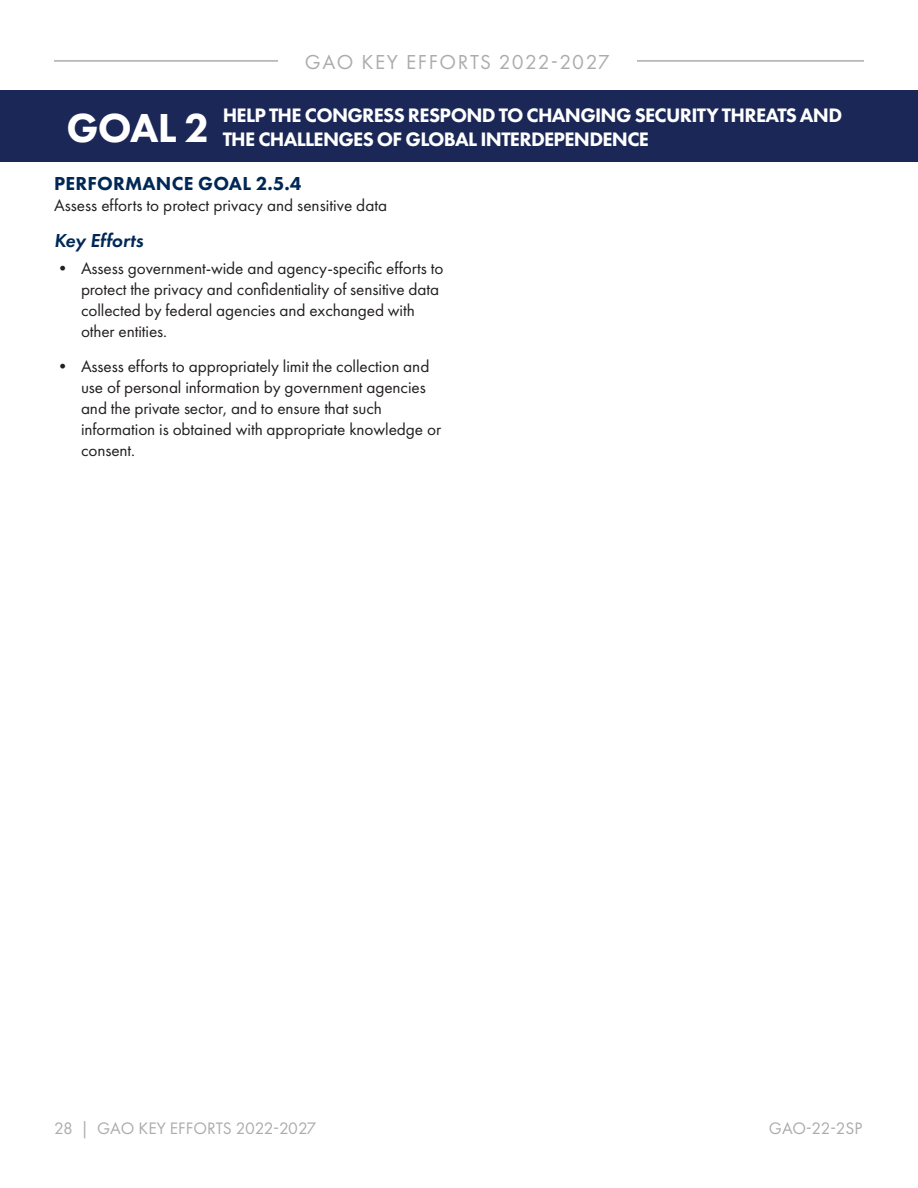
<style>
.page{position:relative;width:918px;height:1188px;background:#fff}
.page>*{position:absolute;margin:0;border:0;box-sizing:border-box;transform-origin:0 0}
.t1{font:21px "Futura PT";letter-spacing:.075em;color:#acacad}
.t2{font:800 20.25px/24px "Futura PT";letter-spacing:-.035em;color:#fff}
.PG_Title{font:800 19.5px "Futura PT";letter-spacing:.01em;color:#002856}
.Key_Efforts_Title{font:italic 600 19.5px "Futura PT";letter-spacing:-.005em;color:#002856}
.Key_Efforts_PG_Descr{font:17.25px/21px "Futura PT";letter-spacing:-.005em;color:#231f20}
.t3{font:17.25px "Futura PT";letter-spacing:-.005em;color:#acacad}
</style>
<div class="page">
<hr style="left:54px;top:60px;width:810px;height:2px;background:#acacad">
<div style="left:278px;top:48px;width:359px;height:26px;background:#fff"></div>
<div style="left:0;top:91px;width:918px;height:71px;background:#1b2756"></div>
<p class="t1" style="left:305px;top:50px;width:306px">GAO KEY EFFORTS 2022-2027</p>
<p class="t2" style="left:66px;top:103px;width:777px;text-indent:156px">HELP THE CONGRESS RESPOND TO CHANGING SECURITY THREATS AND<br><sup>GOAL</sup> <sup>2</sup> THE CHALLENGES OF GLOBAL INTERDEPENDENCE</p>
<p class="PG_Title" style="left:54px;top:172px;width:249px">PERFORMANCE GOAL 2.5.4</p>
<p class="Key_Efforts_PG_Descr" style="left:54px;top:195px;width:335px">Assess efforts to protect privacy and sensitive data</p>
<p class="Key_Efforts_Title" style="left:54px;top:228px;width:91px">Key Efforts</p>
<p class="Key_Efforts_PG_Descr" style="left:81px;top:258px;width:364px;text-indent:-27px">• Assess government-wide and agency-specific efforts to protect the privacy and confidentiality of sensitive data collected by federal agencies and exchanged with other entities.</p>
<p class="Key_Efforts_PG_Descr" style="left:81px;top:356px;width:362px;text-indent:-27px">• Assess efforts to appropriately limit the collection and use of personal information by government agencies and the private sector, and to ensure that such information is obtained with appropriate knowledge or consent.</p>
<p class="t3" style="left:54px;top:1118px;width:264px">28 | GAO KEY EFFORTS 2022-2027</p>
<p class="t3" style="left:769px;top:1118px;width:95px">GAO-22-2SP</p>
</div>
